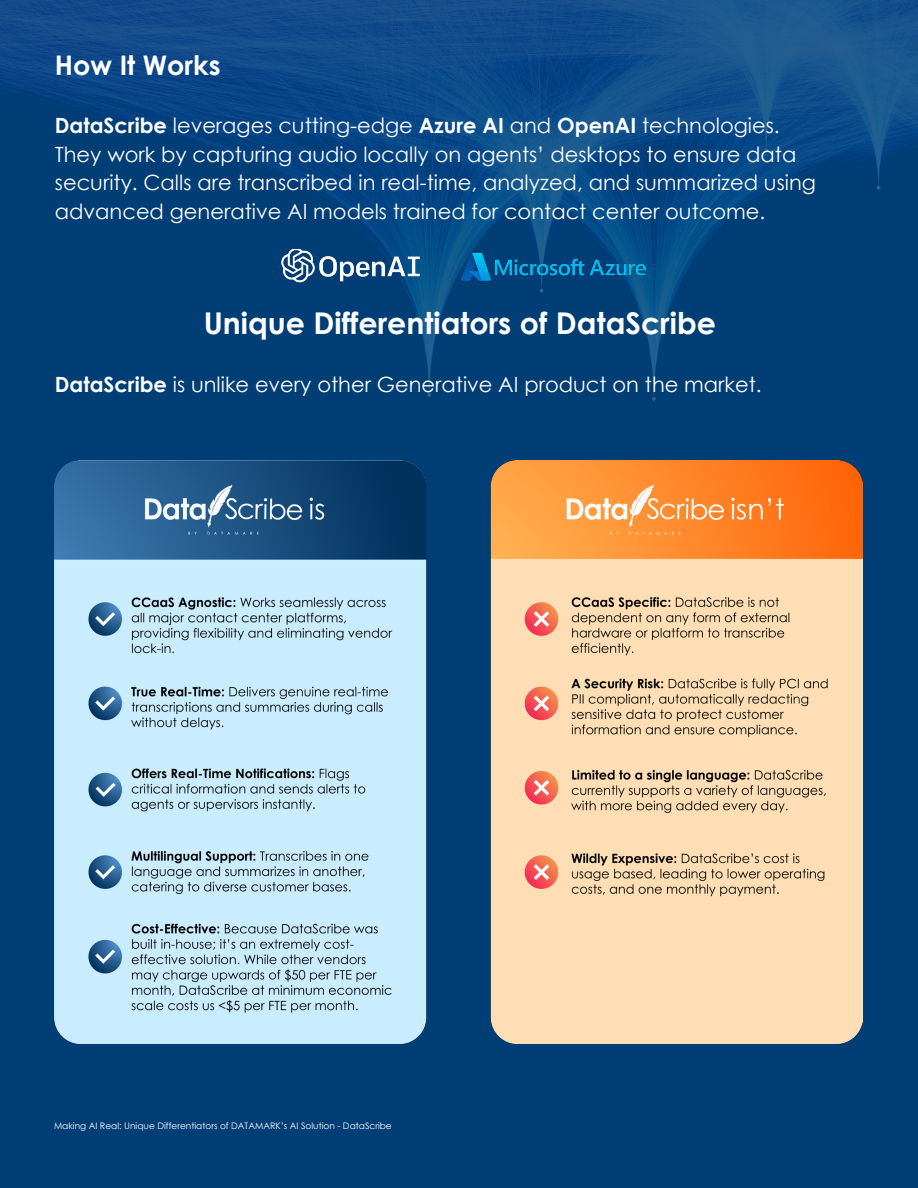
<style>
.page{position:relative;width:918px;height:1188px;background:#fff}
.page>*{position:absolute;margin:0;border:0;box-sizing:border-box;transform-origin:0 0}
.t1{font:700 30px "Century Gothic";color:#fff}
.t2{font:700 27px "Century Gothic";color:#fff}
.t3{font:21px "Century Gothic";color:#fff}
.t4{font:9px "Century Gothic";color:#fff}
.s1{font-weight:700}
</style>
<div class="page">
<img style="left:0;top:0;width:918px;height:1188px">
<img style="left:55px;top:461px;width:808px;height:583px">
<img style="left:460px;top:247px;width:187px;height:36px">
<img style="left:275px;top:249px;width:148px;height:34px">
<p class="t2" style="left:55px;top:45px;width:167px">How It Works</p>
<p class="t3" style="left:55px;top:110px;width:726px"><span class="s1">DataScribe</span> leverages cutting-edge <span class="s1">Azure AI</span> and <span class="s1">OpenAI</span> technologies.</p>
<p class="t3" style="left:55px;top:139px;width:743px">They work by capturing audio locally on agents’ desktops to ensure data</p>
<p class="t3" style="left:55px;top:168px;width:763px">security. Calls are transcribed in real-time, analyzed, and summarized using</p>
<p class="t3" style="left:55px;top:197px;width:712px">advanced generative AI models trained for contact center outcome.</p>
<p class="t1" style="left:204px;top:301px;width:514px">Unique Differentiators of DataScribe</p>
<p class="t3" style="left:55px;top:370px;width:708px"><span class="s1">DataScribe</span> is unlike every other Generative AI product on the market.</p>
<p class="t4" style="left:54px;top:1119px;width:339px">Making AI Real: Unique Differentiators of DATAMARK’s AI Solution - DataScribe</p>
</div>
